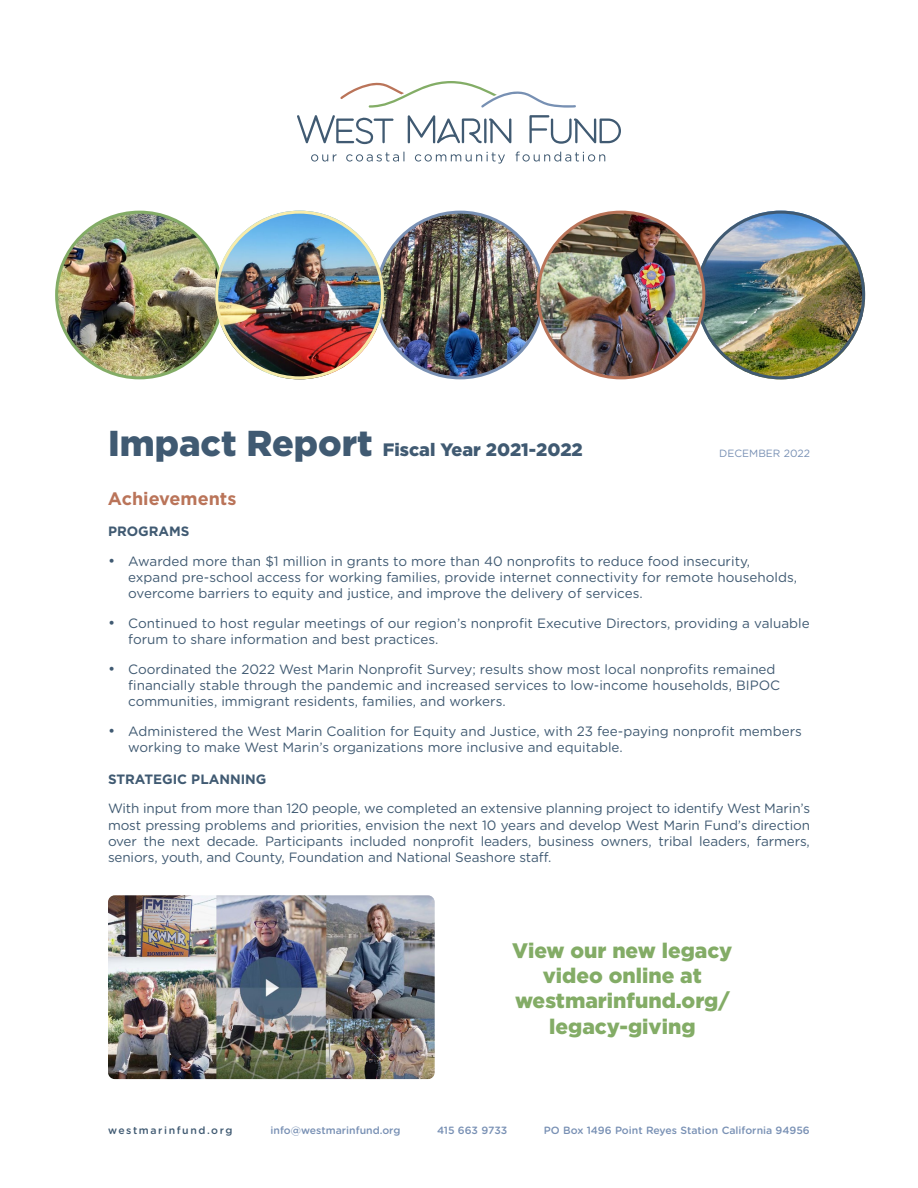
<style>
.page{position:relative;width:918px;height:1188px;background:#fff}
.page>*{position:absolute;margin:0;border:0;box-sizing:border-box;transform-origin:0 0}
.t1{font:900 21px/25.2px "Gotham";color:#83ac66;text-align:center}
.t2{font:900 18px "Gotham";color:#405a72}
.t3{font:700 18px "Gotham";color:#ba7459}
.t4{font:13.5px/16.2px "Gotham Rounded";color:#405a72}
.t5{font:700 13.5px "Gotham";color:#405a72}
.t6{font:500 10.5px "Gotham Rounded";color:#7890b4}
.t7{font:500 10.5px "Gotham Rounded";letter-spacing:.15em;color:#405a72}
.t8{font:10.5px "Gotham Rounded";color:#7890b4}
.s1{font-size:36px}
.s2{font-size:15px}
</style>
<div class="page">
<svg style="left:311px;top:154px;width:26px;height:8px"></svg>
<svg style="left:346px;top:152px;width:58px;height:10px"></svg>
<svg style="left:415px;top:152px;width:90px;height:12px"></svg>
<svg style="left:515px;top:152px;width:90px;height:10px"></svg>
<svg style="left:340px;top:81px;width:236px;height:27px"></svg>
<svg style="left:297px;top:115px;width:97px;height:29px"></svg>
<hr style="left:484px;top:119px;width:3px;height:24px;background:#405a72">
<svg style="left:489px;top:118px;width:22px;height:25px"></svg>
<svg style="left:408px;top:115px;width:74px;height:28px"></svg>
<svg style="left:529px;top:115px;width:92px;height:29px"></svg>
<img style="left:696px;top:211px;width:169px;height:168px;border-radius:84px">
<img style="left:57px;top:212px;width:165px;height:166px;border-radius:83px">
<img style="left:377px;top:212px;width:166px;height:166px;border-radius:83px">
<img style="left:215px;top:211px;width:169px;height:168px;border-radius:84px">
<img style="left:540px;top:212px;width:164px;height:166px">
<img style="left:108px;top:895px;width:327px;height:184px">
<h2 class="t2" style="left:108px;top:439px;width:476px"><span class="s1">Impact Report</span> Fiscal Year 2021-2022</h2>
<h2 class="t3" style="left:108px;top:488px;width:130px">Achievements</h2>
<p class="t5" style="left:108px;top:524px;width:83px">PROGRAMS</p>
<p class="t4" style="left:128px;top:553px;width:670px;text-indent:-20px"><span class="s2">•</span> Awarded more than $1 million in grants to more than 40 nonprofits to reduce food insecurity, expand pre-school access for working families, provide internet connectivity for remote households, overcome barriers to equity and justice, and improve the delivery of services.</p>
<p class="t4" style="left:128px;top:615px;width:683px;text-indent:-20px"><span class="s2">•</span> Continued to host regular meetings of our region’s nonprofit Executive Directors, providing a valuable forum to share information and best practices.</p>
<p class="t4" style="left:128px;top:661px;width:653px;text-indent:-20px"><span class="s2">•</span> Coordinated the 2022 West Marin Nonprofit Survey; results show most local nonprofits remained financially stable through the pandemic and increased services to low-income households, BIPOC communities, immigrant residents, families, and workers.</p>
<p class="t4" style="left:128px;top:723px;width:675px;text-indent:-20px"><span class="s2">•</span> Administered the West Marin Coalition for Equity and Justice, with 23 fee-paying nonprofit members working to make West Marin’s organizations more inclusive and equitable.</p>
<p class="t5" style="left:108px;top:771px;width:160px">STRATEGIC PLANNING</p>
<p class="t4" style="left:108px;top:800px;width:704px;text-align:justify">With input from more than 120 people, we completed an extensive planning project to identify West Marin’s most pressing problems and priorities, envision the next 10 years and develop West Marin Fund’s direction over the next decade. Participants included nonprofit leaders, business owners, tribal leaders, farmers, seniors, youth, and County, Foundation and National Seashore staff.</p>
<p class="t8" style="left:719px;top:446px;width:92px">DECEMBER 2022</p>
<h1 class="t1" style="left:512px;top:937px;width:222px">View our new legacy video online at westmarinfund.org/ legacy-giving</h1>
<p class="t7" style="left:108px;top:1122px;width:126px">westmarinfund.org</p>
<p class="t6" style="left:271px;top:1122px;width:131px">info@westmarinfund.org</p>
<p class="t6" style="left:437px;top:1122px;width:72px">415 663 9733</p>
<p class="t6" style="left:544px;top:1122px;width:268px">PO Box 1496 Point Reyes Station California 94956</p>
</div>
